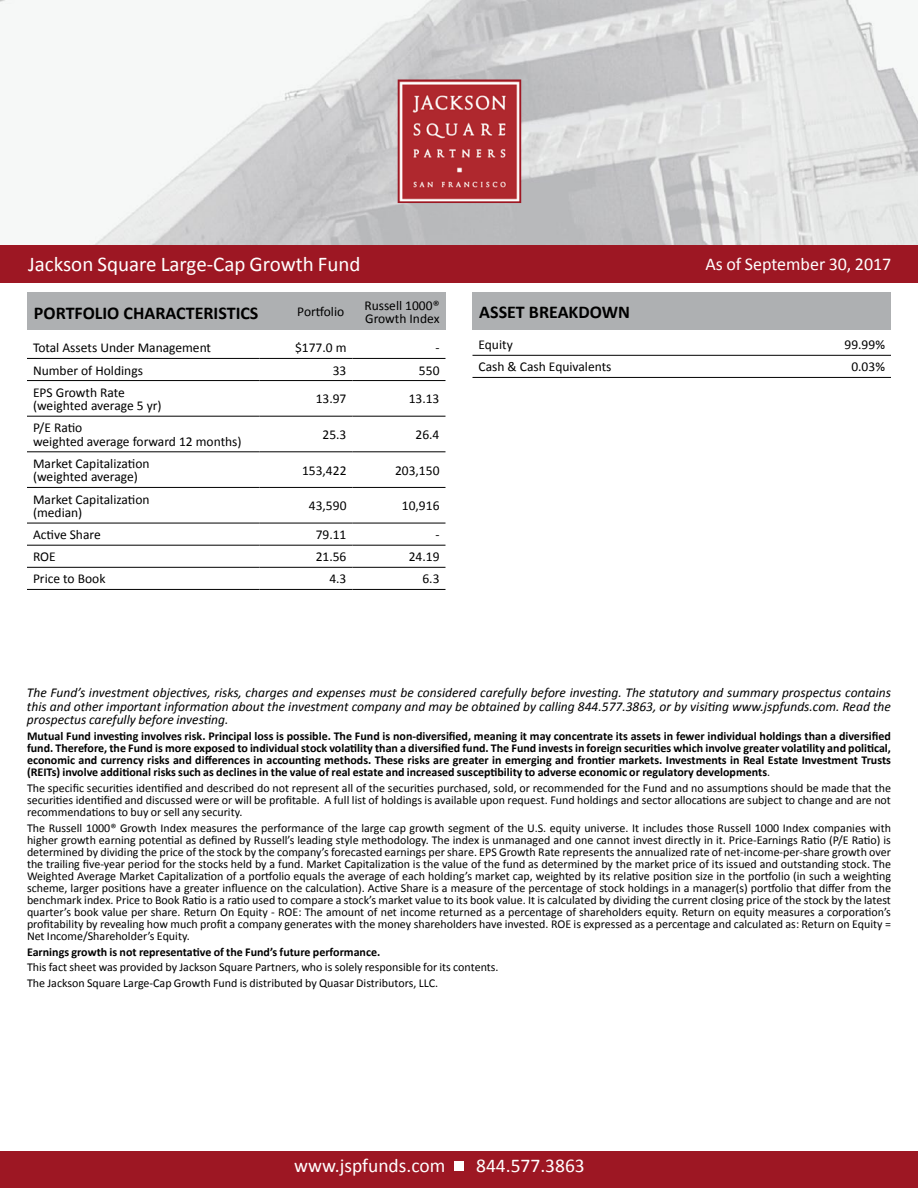
<style>
.page{position:relative;width:918px;height:1188px;background:#fff}
.page>*{position:absolute;margin:0;border:0;box-sizing:border-box;transform-origin:0 0}
.t1{font:21px "Calibri";color:#fff}
.t2{font:19.5px "Calibri";color:#fff}
.t3{font:700 18px "Calibri";color:#000}
.t4{font:18px "Calibri";color:#fff}
.t5{font:13.5px/13.5px "Calibri";color:#000}
.t6{font:italic 13.5px/13.5px "Calibri";color:#000;text-align:justify}
.t7{font:12px/12px "Calibri";color:#000;text-align:justify}
.t8{font:700 12px/12px "Calibri";color:#000;text-align:justify}
.s1{font-weight:400}
</style>
<div class="page">
<img style="left:0;top:0;width:918px;height:245px">
<div style="left:0;top:245px;width:918px;height:37px;background:#9d1723"></div>
<img style="left:401px;top:83px;width:117px;height:117px">
<div style="left:398px;top:80px;width:123px;height:123px;border:2px solid #9d1723"></div>
<div style="left:0;top:1151px;width:918px;height:37px;background:#9d1723"></div>
<div style="left:454px;top:1161px;width:10px;height:10px;background:#fff"></div>
<div style="left:27px;top:292px;width:419px;height:38px;background:#aeb0b2"></div>
<div style="left:472px;top:292px;width:419px;height:38px;background:#aeb0b2"></div>
<hr style="left:27px;top:358px;width:233px;height:1px;background:#000">
<hr style="left:260px;top:358px;width:92px;height:1px;background:#000">
<hr style="left:352px;top:358px;width:94px;height:1px;background:#000">
<hr style="left:27px;top:380px;width:233px;height:1px;background:#000">
<hr style="left:260px;top:380px;width:92px;height:1px;background:#000">
<hr style="left:352px;top:380px;width:94px;height:1px;background:#000">
<hr style="left:27px;top:416px;width:233px;height:1px;background:#000">
<hr style="left:260px;top:416px;width:92px;height:1px;background:#000">
<hr style="left:352px;top:416px;width:94px;height:1px;background:#000">
<hr style="left:27px;top:451px;width:233px;height:1px;background:#000">
<hr style="left:260px;top:451px;width:92px;height:1px;background:#000">
<hr style="left:352px;top:451px;width:94px;height:1px;background:#000">
<hr style="left:27px;top:487px;width:233px;height:1px;background:#000">
<hr style="left:260px;top:487px;width:92px;height:1px;background:#000">
<hr style="left:352px;top:487px;width:94px;height:1px;background:#000">
<hr style="left:27px;top:523px;width:233px;height:1px;background:#000">
<hr style="left:260px;top:523px;width:92px;height:1px;background:#000">
<hr style="left:352px;top:523px;width:94px;height:1px;background:#000">
<hr style="left:27px;top:545px;width:233px;height:1px;background:#000">
<hr style="left:260px;top:545px;width:92px;height:1px;background:#000">
<hr style="left:352px;top:545px;width:94px;height:1px;background:#000">
<hr style="left:27px;top:567px;width:233px;height:1px;background:#000">
<hr style="left:27px;top:589px;width:233px;height:1px;background:#000">
<hr style="left:260px;top:567px;width:92px;height:1px;background:#000">
<hr style="left:260px;top:589px;width:92px;height:1px;background:#000">
<hr style="left:352px;top:567px;width:94px;height:1px;background:#000">
<hr style="left:352px;top:589px;width:94px;height:1px;background:#000">
<hr style="left:472px;top:355px;width:365px;height:1px;background:#000">
<hr style="left:472px;top:377px;width:365px;height:1px;background:#000">
<hr style="left:837px;top:355px;width:54px;height:1px;background:#000">
<hr style="left:837px;top:377px;width:54px;height:1px;background:#000">
<h1 class="t1" style="left:28px;top:251px;width:334px">Jackson Square Large-Cap Growth Fund</h1>
<h3 class="t4" style="left:705px;top:253px;width:187px">As of September 30, 2017</h3>
<p class="t5" style="left:364px;top:298px;width:77px">Russell 1000®<br>Growth Index</p>
<h3 class="t3" style="left:34px;top:301px;width:226px">PORTFOLIO CHARACTERISTICS</h3>
<p class="t5" style="left:297px;top:304px;width:48px">Portfolio</p>
<h3 class="t3" style="left:479px;top:301px;width:152px">ASSET BREAKDOWN</h3>
<p class="t5" style="left:33px;top:341px;width:180px">Total Assets Under Management</p>
<p class="t5" style="left:295px;top:341px;width:53px">$177.0 m</p>
<p class="t5" style="left:435px;top:341px;width:6px">-</p>
<p class="t5" style="left:33px;top:363px;width:111px">Number of Holdings</p>
<p class="t5" style="left:333px;top:363px;width:15px">33</p>
<p class="t5" style="left:419px;top:363px;width:22px">550</p>
<p class="t5" style="left:33px;top:385px;width:130px">EPS Growth Rate (weighted average 5 yr)</p>
<p class="t5" style="left:316px;top:392px;width:32px">13.97</p>
<p class="t5" style="left:409px;top:392px;width:32px">13.13</p>
<p class="t5" style="left:33px;top:420px;width:210px">P/E Ratio<br>weighted average forward 12 months)</p>
<p class="t5" style="left:323px;top:427px;width:25px">25.3</p>
<p class="t5" style="left:416px;top:427px;width:25px">26.4</p>
<p class="t5" style="left:33px;top:456px;width:118px">Market Capitalization (weighted average)</p>
<p class="t5" style="left:302px;top:463px;width:46px">153,422</p>
<p class="t5" style="left:395px;top:463px;width:46px">203,150</p>
<p class="t5" style="left:33px;top:492px;width:118px">Market Capitalization (median)</p>
<p class="t5" style="left:309px;top:498px;width:39px">43,590</p>
<p class="t5" style="left:402px;top:498px;width:39px">10,916</p>
<p class="t5" style="left:33px;top:527px;width:69px">Active Share</p>
<p class="t5" style="left:316px;top:527px;width:32px">79.11</p>
<p class="t5" style="left:435px;top:527px;width:6px">-</p>
<p class="t5" style="left:33px;top:549px;width:24px">ROE</p>
<p class="t5" style="left:316px;top:549px;width:32px">21.56</p>
<p class="t5" style="left:409px;top:549px;width:32px">24.19</p>
<p class="t5" style="left:33px;top:572px;width:74px">Price to Book</p>
<p class="t5" style="left:329px;top:572px;width:19px">4.3</p>
<p class="t5" style="left:422px;top:572px;width:19px">6.3</p>
<p class="t5" style="left:478px;top:337px;width:36px">Equity</p>
<p class="t5" style="left:845px;top:337px;width:42px">99.99%</p>
<p class="t5" style="left:478px;top:360px;width:135px">Cash &amp; Cash Equivalents</p>
<p class="t5" style="left:851px;top:360px;width:35px">0.03%</p>
<p class="t6" style="left:27px;top:686px;width:865px">The Fund’s investment objectives, risks, charges and expenses must be considered carefully before investing. The statutory and summary prospectus contains this and other important information about the investment company and may be obtained by calling 844.577.3863, or by visiting www.jspfunds.com. Read the prospectus carefully before investing.</p>
<p class="t8" style="left:27px;top:730px;width:866px">Mutual Fund investing involves risk. Principal loss is possible. The Fund is non-diversified, meaning it may concentrate its assets in fewer individual holdings than a diversified fund. Therefore, the Fund is more exposed to individual stock volatility than a diversified fund. The Fund invests in foreign securities which involve greater volatility and political, economic and currency risks and differences in accounting methods. These risks are greater in emerging and frontier markets. Investments in Real Estate Investment Trusts (REITs) involve additional risks such as declines in the value of real estate and increased susceptibility to adverse economic or regulatory developments<span class="s1">.</span></p>
<p class="t7" style="left:27px;top:782px;width:866px">The specific securities identified and described do not represent all of the securities purchased, sold, or recommended for the Fund and no assumptions should be made that the securities identified and discussed were or will be profitable. A full list of holdings is available upon request. Fund holdings and sector allocations are subject to change and are not recommendations to buy or sell any security.</p>
<p class="t7" style="left:27px;top:821px;width:866px">The Russell 1000® Growth Index measures the performance of the large cap growth segment of the U.S. equity universe. It includes those Russell 1000 Index companies with higher growth earning potential as defined by Russell’s leading style methodology. The index is unmanaged and one cannot invest directly in it. Price-Earnings Ratio (P/E Ratio) is determined by dividing the price of the stock by the company’s forecasted earnings per share. EPS Growth Rate represents the annualized rate of net-income-per-share growth over the trailing five-year period for the stocks held by a fund. Market Capitalization is the value of the fund as determined by the market price of its issued and outstanding stock. The Weighted Average Market Capitalization of a portfolio equals the average of each holding’s market cap, weighted by its relative position size in the portfolio (in such a weighting scheme, larger positions have a greater influence on the calculation). Active Share is a measure of the percentage of stock holdings in a manager(s) portfolio that differ from the benchmark index. Price to Book Ratio is a ratio used to compare a stock’s market value to its book value. It is calculated by dividing the current closing price of the stock by the latest quarter’s book value per share. Return On Equity - ROE: The amount of net income returned as a percentage of shareholders equity. Return on equity measures a corporation’s profitability by revealing how much profit a company generates with the money shareholders have invested. ROE is expressed as a percentage and calculated as: Return on Equity = Net Income/Shareholder’s Equity.</p>
<p class="t8" style="left:27px;top:945px;width:355px">Earnings growth is not representative of the Fund’s future performance.</p>
<p class="t7" style="left:27px;top:959px;width:473px;line-height:15.8px">This fact sheet was provided by Jackson Square Partners, who is solely responsible for its contents.<br>The Jackson Square Large-Cap Growth Fund is distributed by Quasar Distributors, LLC.</p>
<h2 class="t2" style="left:294px;top:1153px;width:153px">www.jspfunds.com</h2>
<h2 class="t2" style="left:476px;top:1153px;width:110px">844.577.3863</h2>
</div>
